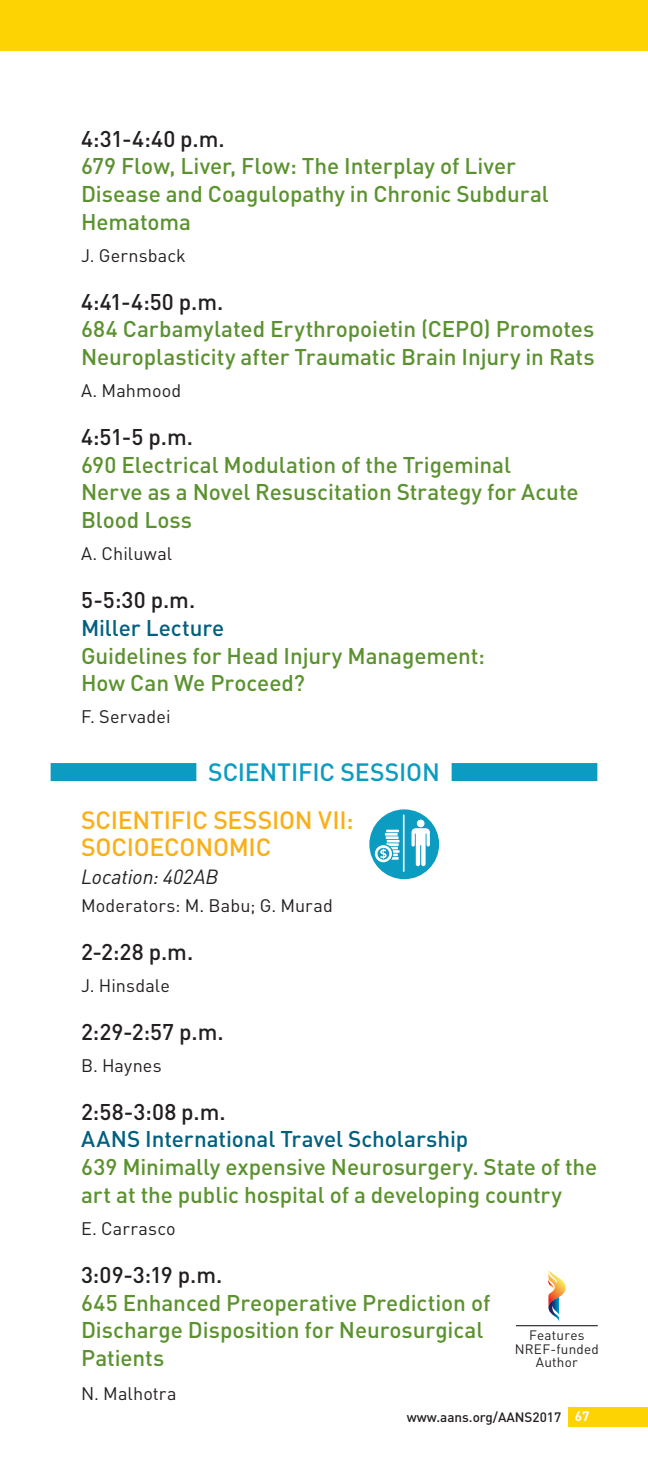
<style>
.page{position:relative;width:648px;height:1458px;background:#fff}
.page>*{position:absolute;margin:0;border:0;box-sizing:border-box;transform-origin:0 0}
.t1{font:500 24.75px/27.7px "DIN";letter-spacing:-.01em;color:#faaf18}
.t2{font:500 24.75px "DIN";letter-spacing:-.01em;color:#0c9bc1}
.t3{font:500 22.5px/27.7px "DIN";letter-spacing:-.005em;color:#5b922f}
.t4{font:500 22.5px "DIN";letter-spacing:.005em;color:#231f20}
.t5{font:500 22.5px "DIN";letter-spacing:-.005em;color:#005f7f}
.t6{font:italic 20.25px "DIN";color:#231f20}
.t7{font:18px "DIN";letter-spacing:.005em;color:#231f20}
.t8{font:13.5px/13.5px "DIN";letter-spacing:.02em;color:#231f20;text-align:center}
.t9{font:500 13.5px "DIN";color:#231f20}
.s1{font-weight:700;color:#fff}
</style>
<div class="page">
<div style="left:0;top:0;width:648px;height:51px;background:#fed304"></div>
<div style="left:568px;top:1407px;width:80px;height:19px;background:#fed304"></div>
<div style="left:369px;top:809px;width:70px;height:70px;background:#0c9bc1;border-radius:50%"></div>
<svg style="left:412px;top:820px;width:18px;height:46px"></svg>
<hr style="left:403px;top:814px;width:2px;height:58px;background:#fff">
<svg style="left:375px;top:830px;width:25px;height:32px"></svg>
<div style="left:452px;top:763px;width:145px;height:18px;background:#0c9bc1"></div>
<div style="left:51px;top:763px;width:145px;height:18px;background:#0c9bc1"></div>
<svg style="left:548px;top:1270px;width:18px;height:52px"></svg>
<hr style="left:516px;top:1325px;width:82px;height:1px;background:#231f20">
<p class="t4" style="left:81px;top:124px;width:145px">4:31‑4:40 p.m.</p>
<p class="t3" style="left:81px;top:152px;width:469px">679 Flow, Liver, Flow: The Interplay of Liver<br>Disease and Coagulopathy in Chronic Subdural<br>Hematoma</p>
<p class="t7" style="left:81px;top:244px;width:106px">J. Gernsback</p>
<p class="t4" style="left:81px;top:287px;width:144px">4:41‑4:50 p.m.</p>
<p class="t3" style="left:81px;top:315px;width:515px">684 Carbamylated Erythropoietin (CEPO) Promotes<br>Neuroplasticity after Traumatic Brain Injury in Rats</p>
<p class="t7" style="left:81px;top:379px;width:102px">A. Mahmood</p>
<p class="t4" style="left:81px;top:423px;width:114px">4:51‑5 p.m.</p>
<p class="t3" style="left:81px;top:450px;width:499px">690 Electrical Modulation of the Trigeminal<br>Nerve as a Novel Resuscitation Strategy for Acute<br>Blood Loss</p>
<p class="t7" style="left:81px;top:543px;width:93px">A. Chiluwal</p>
<p class="t4" style="left:81px;top:586px;width:116px">5‑5:30 p.m.</p>
<p class="t5" style="left:81px;top:613px;width:145px">Miller Lecture</p>
<p class="t3" style="left:81px;top:641px;width:406px">Guidelines for Head Injury Management:<br>How Can We Proceed?</p>
<p class="t7" style="left:81px;top:706px;width:91px">F. Servadei</p>
<p class="t2" style="left:208px;top:756px;width:233px">SCIENTIFIC SESSION</p>
<p class="t1" style="left:81px;top:805px;width:274px">SCIENTIFIC SESSION VII:<br>SOCIOECONOMIC</p>
<p class="t6" style="left:81px;top:864px;width:139px">Location: 402AB</p>
<p class="t7" style="left:81px;top:894px;width:253px">Moderators: M. Babu; G. Murad</p>
<p class="t4" style="left:81px;top:937px;width:114px">2‑2:28 p.m.</p>
<p class="t7" style="left:81px;top:974px;width:90px">J. Hinsdale</p>
<p class="t4" style="left:81px;top:1017px;width:144px">2:29‑2:57 p.m.</p>
<p class="t7" style="left:81px;top:1054px;width:82px">B. Haynes</p>
<p class="t4" style="left:81px;top:1097px;width:146px">2:58‑3:08 p.m.</p>
<p class="t5" style="left:81px;top:1125px;width:389px">AANS International Travel Scholarship</p>
<p class="t3" style="left:81px;top:1152px;width:518px">639 Minimally expensive Neurosurgery. State of the art at the public hospital of a developing country</p>
<p class="t7" style="left:81px;top:1217px;width:96px">E. Carrasco</p>
<p class="t4" style="left:81px;top:1260px;width:143px">3:09‑3:19 p.m.</p>
<p class="t3" style="left:81px;top:1288px;width:411px">645 Enhanced Preoperative Prediction of<br>Discharge Disposition for Neurosurgical<br>Patients</p>
<p class="t7" style="left:81px;top:1382px;width:97px">N. Malhotra</p>
<p class="t8" style="left:515px;top:1328px;width:86px">Features<br>NREF-funded<br>Author</p>
<p class="t9" style="left:407px;top:1409px;width:184px">www.aans.org/AANS2017 <span class="s1">67</span></p>
</div>
